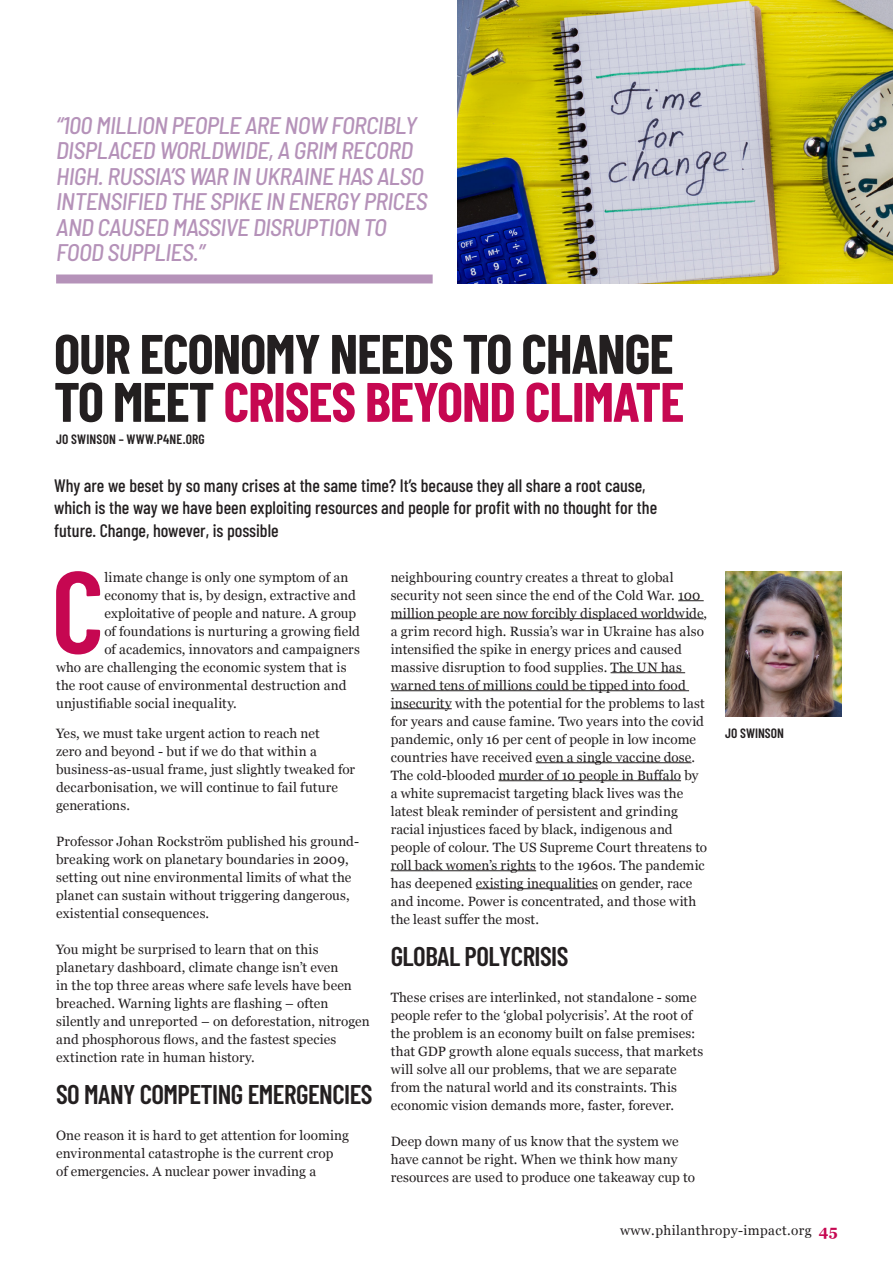
<style>
.page{position:relative;width:893px;height:1263px;background:#fff}
.page>*{position:absolute;margin:0;border:0;box-sizing:border-box;transform-origin:0 0}
.Drop_Cap_Body{font:600 116.4px "Barlow Condensed";color:#c60751}
.Main_title_large{font:700 55.5px/48px "Barlow Condensed";letter-spacing:-.02em;color:#231f20}
.Paragraph_title{font:600 27px "Barlow Condensed";letter-spacing:-.02em;color:#231f20}
.Quote_large{font:italic 500 semi-condensed 24px/25.5px "Barlow";letter-spacing:-.02em;color:#b592b9}
.Intro_to_paragraph{font:500 18px/22.5px "Barlow Condensed";color:#231f20}
.Body_Text{font:13.5px/18px "Georgia";letter-spacing:.01em;color:#231f20}
.Drop_Cap_Body-2{font:13.5px "Georgia";letter-spacing:.01em;color:#231f20}
.Body_Text-2{font:13.5px "Georgia";letter-spacing:.03em;color:#231f20}
.By_Name{font:600 13.5px "Barlow Condensed";letter-spacing:.015em;color:#231f20}
.author_name{font:600 13.5px "Barlow Condensed";color:#231f20}
.s1{color:#c60751}
.s2{font-weight:700;font-size:15px;color:#c60751}
</style>
<div class="page">
<img style="left:458px;top:0;width:435px;height:283px">
<svg style="left:678px;top:600px;width:26px;height:1px"></svg>
<hr style="left:391px;top:618px;width:313px;height:1px;background:#231f20">
<hr style="left:611px;top:672px;width:74px;height:1px;background:#231f20">
<hr style="left:391px;top:690px;width:298px;height:1px;background:#231f20">
<hr style="left:391px;top:708px;width:61px;height:1px;background:#231f20">
<hr style="left:536px;top:762px;width:155px;height:1px;background:#231f20">
<hr style="left:498px;top:780px;width:183px;height:1px;background:#231f20">
<hr style="left:391px;top:870px;width:145px;height:1px;background:#231f20">
<hr style="left:476px;top:888px;width:122px;height:1px;background:#231f20">
<div style="left:56px;top:274px;width:377px;height:9px;background:#b592b9"></div>
<img style="left:725px;top:571px;width:116px;height:145px">
<p class="Quote_large" style="left:56px;top:110px;width:373px">“100 MILLION PEOPLE ARE NOW FORCIBLY DISPLACED WORLDWIDE, A GRIM RECORD HIGH. RUSSIA’S WAR IN UKRAINE HAS ALSO INTENSIFIED THE SPIKE IN ENERGY PRICES AND CAUSED MASSIVE DISRUPTION TO FOOD SUPPLIES.”</p>
<p class="Main_title_large" style="left:54px;top:327px;width:632px">OUR ECONOMY NEEDS TO CHANGE<br>TO MEET <span class="s1">CRISES BEYOND CLIMATE</span></p>
<p class="By_Name" style="left:56px;top:430px;width:150px">JO SWINSON – WWW.P4NE.ORG</p>
<p class="Intro_to_paragraph" style="left:54px;top:473px;width:605px">Why are we beset by so many crises at the same time? It’s because they all share a root cause, which is the way we have been exploiting resources and people for profit with no thought for the future. Change, however, is possible</p>
<p class="Drop_Cap_Body" style="left:51px;top:529px;width:55px">C</p>
<p class="Drop_Cap_Body-2" style="left:104px;top:567px;width:246px">limate change is only one symptom of an</p>
<p class="Drop_Cap_Body-2" style="left:104px;top:585px;width:253px">economy that is, by design, extractive and</p>
<p class="Drop_Cap_Body-2" style="left:104px;top:603px;width:253px">exploitative of people and nature. A group</p>
<p class="Drop_Cap_Body-2" style="left:104px;top:621px;width:257px">of foundations is nurturing a growing field</p>
<p class="Drop_Cap_Body-2" style="left:104px;top:639px;width:257px">of academics, innovators and campaigners</p>
<p class="Drop_Cap_Body-2" style="left:56px;top:657px;width:292px">who are challenging the economic system that is</p>
<p class="Drop_Cap_Body-2" style="left:56px;top:675px;width:292px">the root cause of environmental destruction and</p>
<p class="Drop_Cap_Body-2" style="left:56px;top:693px;width:182px">unjustifiable social inequality.</p>
<p class="Body_Text" style="left:56px;top:723px;width:300px">Yes, we must take urgent action to reach net<br>zero and beyond - but if we do that within a business-as-usual frame, just slightly tweaked for decarbonisation, we will continue to fail future generations.</p>
<p class="Body_Text" style="left:56px;top:831px;width:304px">Professor Johan Rockström published his ground&shy;breaking work on planetary boundaries in 2009, setting out nine environmental limits of what the planet can sustain without triggering dangerous, existential consequences.</p>
<p class="Body_Text" style="left:56px;top:939px;width:315px">You might be surprised to learn that on this planetary dashboard, climate change isn’t even<br>in the top three areas where safe levels have been breached. Warning lights are flashing – often silently and unreported – on deforestation, nitrogen and phosphorous flows, and the fastest species extinction rate in human history.</p>
<p class="Paragraph_title" style="left:56px;top:1075px;width:318px">SO MANY COMPETING EMERGENCIES</p>
<p class="Body_Text" style="left:56px;top:1125px;width:295px">One reason it is hard to get attention for looming environmental catastrophe is the current crop<br>of emergencies. A nuclear power invading a</p>
<p class="Body_Text" style="left:391px;top:567px;width:318px">neighbouring country creates a threat to global security not seen since the end of the Cold War. 100 million people are now forcibly displaced worldwide, a grim record high. Russia’s war in Ukraine has also intensified the spike in energy prices and caused massive disruption to food supplies. The UN has warned tens of millions could be tipped into food insecurity with the potential for the problems to last for years and cause famine. Two years into the covid pandemic, only 16 per cent of people in low income countries have received even a single vaccine dose.<br>The cold-blooded murder of 10 people in Buffalo by a white supremacist targeting black lives was the latest bleak reminder of persistent and grinding racial injustices faced by black, indigenous and people of colour. The US Supreme Court threatens to roll back women’s rights to the 1960s. The pandemic has deepened existing inequalities on gender, race and income. Power is concentrated, and those with the least suffer the most.</p>
<p class="Paragraph_title" style="left:391px;top:937px;width:179px">GLOBAL POLYCRISIS</p>
<p class="Body_Text" style="left:391px;top:987px;width:314px">These crises are interlinked, not standalone - some people refer to the ‘global polycrisis’. At the root of the problem is an economy built on false premises: that GDP growth alone equals success, that markets will solve all our problems, that we are separate from the natural world and its constraints. This economic vision demands more, faster, forever.</p>
<p class="Body_Text" style="left:391px;top:1131px;width:306px">Deep down many of us know that the system we have cannot be right. When we think how many resources are used to produce one takeaway cup to</p>
<p class="author_name" style="left:725px;top:724px;width:60px">JO SWINSON</p>
<p class="Body_Text-2" style="left:620px;top:1221px;width:219px">www.philanthropy-impact.org <span class="s2">45</span></p>
</div>
